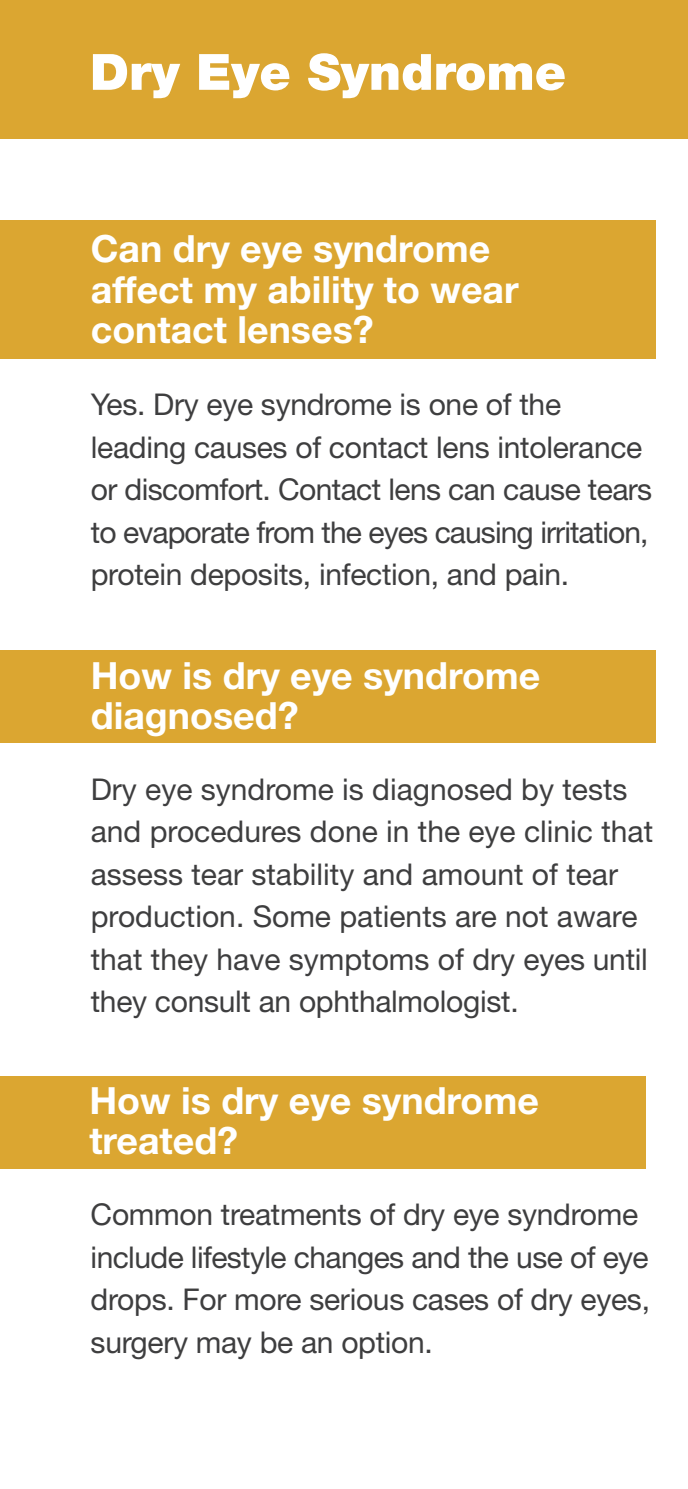
<style>
.page{position:relative;width:688px;height:1489px;background:#fff}
.page>*{position:absolute;margin:0;border:0;box-sizing:border-box;transform-origin:0 0}
.t1{font:900 50px "Helvetica Neue";color:#fff}
.t2{font:700 37.5px/40px "Helvetica Neue LT Std";color:#fff}
.t3{font:30px/42.5px "Helvetica Neue LT Std";letter-spacing:-.01em;color:#3e3e3f}
</style>
<div class="page">
<div style="left:0;top:0;width:687px;height:138px;background:#dba631"></div>
<div style="left:0;top:1075px;width:645px;height:93px;background:#dba631"></div>
<div style="left:0;top:220px;width:655px;height:138px;background:#dba631"></div>
<div style="left:0;top:650px;width:655px;height:92px;background:#dba631"></div>
<h1 class="t1" style="left:90px;top:43px;width:477px">Dry Eye Syndrome</h1>
<p class="t2" style="left:91px;top:233px;width:429px">Can dry eye syndrome affect my ability to wear contact lenses?</p>
<p class="t3" style="left:91px;top:386px;width:562px">Yes. Dry eye syndrome is one of the leading causes of contact lens intolerance or discomfort. Contact lens can cause tears to evaporate from the eyes causing irritation, protein deposits, infection, and pain.</p>
<p class="t2" style="left:91px;top:659px;width:451px">How is dry eye syndrome diagnosed?</p>
<p class="t3" style="left:91px;top:771px;width:563px">Dry eye syndrome is diagnosed by tests and procedures done in the eye clinic that assess tear stability and amount of tear production. Some patients are not aware that they have symptoms of dry eyes until they consult an ophthalmologist.</p>
<p class="t2" style="left:89px;top:1084px;width:451px">How is dry eye syndrome treated?</p>
<p class="t3" style="left:91px;top:1196px;width:560px">Common treatments of dry eye syndrome include lifestyle changes and the use of eye drops. For more serious cases of dry eyes, surgery may be an option.</p>
</div>
